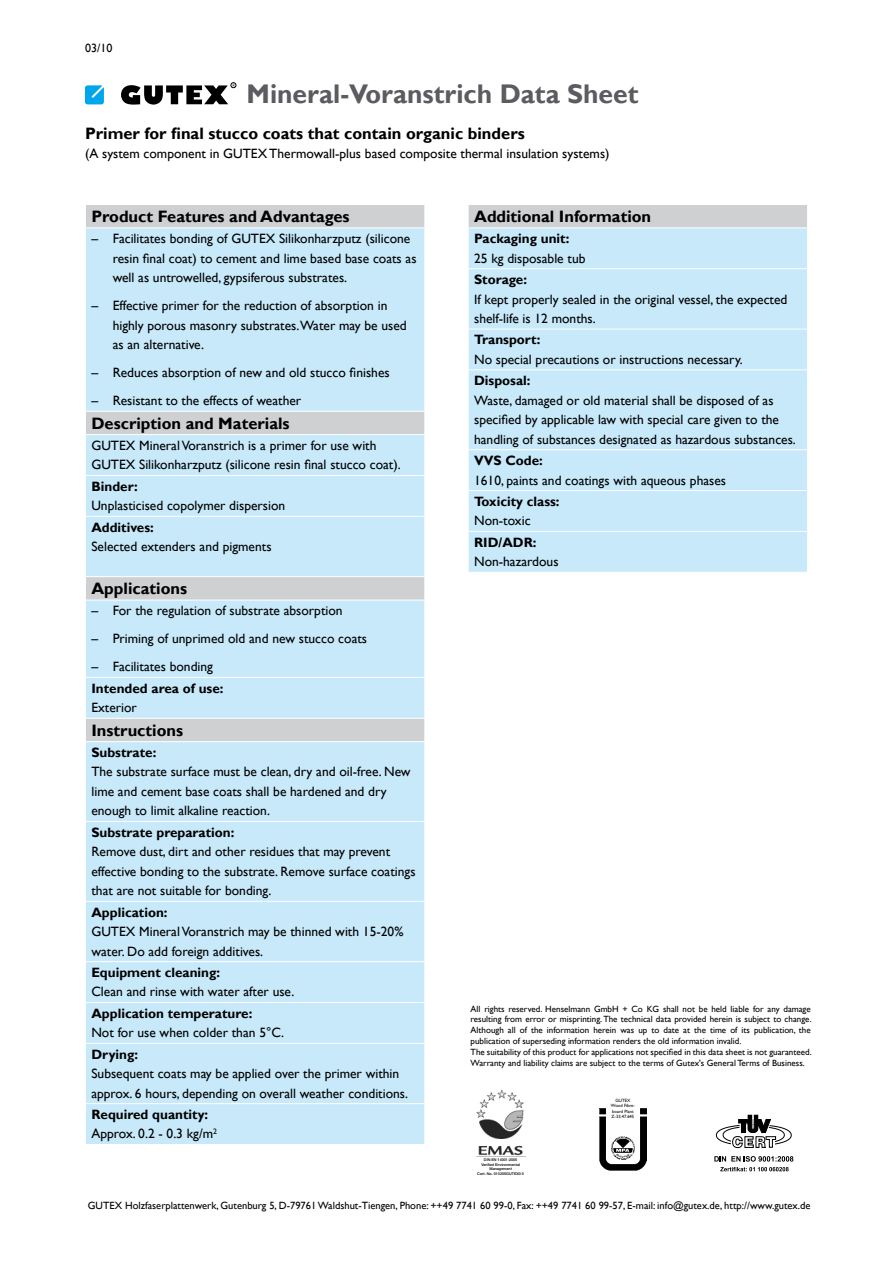
<style>
.page{position:relative;width:893px;height:1263px;background:#fff}
.page>*{position:absolute;margin:0;border:0;box-sizing:border-box;transform-origin:0 0}
.t1{font:700 27px "Gill Sans";color:#5c5b60}
.t2{font:700 16.5px "Gill Sans";color:#000}
.t3{font:13.5px/19.5px "Gill Sans";color:#000}
.t4{font:700 13.5px "Gill Sans";color:#000}
.t5{font:12px "Gill Sans";color:#000}
.t6{font:10.5px "Gill Sans";color:#000}
.t7{font:9px/10.8px "Gill Sans";color:#000}
.t8{font:4.65px/5.6px "Gill Sans";color:#000;text-align:center}
.t9{font:500 3.75px/4.5px "Helvetica Neue";color:#000;text-align:center}
.s1{font-weight:700}
</style>
<div class="page">
<svg style="left:85px;top:85px;width:19px;height:19px"></svg>
<svg style="left:121px;top:82px;width:115px;height:23px"></svg>
<div style="left:86px;top:205px;width:338px;height:22px;background:#ced0d2"></div>
<svg style="left:86px;top:228px;width:338px;height:916px;background:#c7e7f7"></svg>
<svg style="left:424px;top:205px;width:1px;height:22px"></svg>
<svg style="left:424px;top:412px;width:1px;height:22px"></svg>
<hr style="left:85px;top:411px;width:340px;height:1px;background:#fff">
<hr style="left:85px;top:434px;width:340px;height:1px;background:#fff">
<hr style="left:85px;top:475px;width:340px;height:1px;background:#fff">
<hr style="left:85px;top:516px;width:340px;height:1px;background:#fff">
<svg style="left:424px;top:577px;width:1px;height:23px"></svg>
<hr style="left:85px;top:576px;width:340px;height:1px;background:#fff">
<hr style="left:85px;top:600px;width:340px;height:1px;background:#fff">
<hr style="left:85px;top:677px;width:340px;height:1px;background:#fff">
<svg style="left:424px;top:719px;width:1px;height:22px"></svg>
<hr style="left:85px;top:718px;width:340px;height:1px;background:#fff">
<hr style="left:85px;top:741px;width:340px;height:1px;background:#fff">
<hr style="left:85px;top:821px;width:340px;height:1px;background:#fff">
<hr style="left:85px;top:901px;width:340px;height:1px;background:#fff">
<hr style="left:85px;top:961px;width:340px;height:1px;background:#fff">
<hr style="left:85px;top:1002px;width:340px;height:1px;background:#fff">
<hr style="left:85px;top:1043px;width:340px;height:1px;background:#fff">
<hr style="left:85px;top:1103px;width:340px;height:1px;background:#fff">
<div style="left:468px;top:204px;width:339px;height:24px;background:#ced0d2"></div>
<div style="left:469px;top:228px;width:338px;height:344px;background:#c7e9fa"></div>
<svg style="left:468px;top:205px;width:1px;height:22px"></svg>
<hr style="left:468px;top:204px;width:340px;height:1px;background:#fff">
<hr style="left:468px;top:227px;width:340px;height:1px;background:#fff">
<hr style="left:468px;top:268px;width:340px;height:1px;background:#fff">
<hr style="left:468px;top:329px;width:340px;height:1px;background:#fff">
<hr style="left:468px;top:369px;width:340px;height:1px;background:#fff">
<hr style="left:468px;top:449px;width:340px;height:1px;background:#fff">
<hr style="left:468px;top:490px;width:340px;height:1px;background:#fff">
<hr style="left:468px;top:531px;width:340px;height:1px;background:#fff">
<img style="left:600px;top:1108px;width:47px;height:63px">
<img style="left:477px;top:1089px;width:50px;height:68px">
<div style="left:608px;top:1098px;width:30px;height:33px;background:#fff"></div>
<svg style="left:720px;top:1167px;width:69px;height:4px"></svg>
<svg style="left:715px;top:1115px;width:77px;height:33px"></svg>
<svg style="left:714px;top:1156px;width:79px;height:5px"></svg>
<p class="t5" style="left:85px;top:41px;width:29px">03/10</p>
<h1 class="t1" style="left:247px;top:78px;width:393px">Mineral-Voranstrich Data Sheet</h1>
<p class="t2" style="left:85px;top:123px;width:441px">Primer for final stucco coats that contain organic binders</p>
<p class="t3" style="left:85px;top:144px;width:526px">(A system component in GUTEX Thermowall-plus based composite thermal insulation systems)</p>
<p class="t2" style="left:91px;top:206px;width:260px">Product Features and Advantages</p>
<p class="t3" style="left:113px;top:229px;width:305px;text-indent:-21px">– Facilitates bonding of GUTEX Silikonharzputz (silicone resin final coat) to cement and lime based base coats as well as untrowelled, gypsiferous substrates.</p>
<p class="t3" style="left:113px;top:296px;width:295px;text-indent:-21px">– Effective primer for the reduction of absorption in highly porous masonry substrates.Water may be used as an alternative.</p>
<p class="t3" style="left:91px;top:363px;width:300px">– Reduces absorption of new and old stucco finishes</p>
<p class="t3" style="left:91px;top:391px;width:211px">– Resistant to the effects of weather</p>
<p class="t2" style="left:91px;top:413px;width:200px">Description and Materials</p>
<p class="t3" style="left:91px;top:436px;width:311px">GUTEX Mineral Voranstrich is a primer for use with<br>GUTEX Silikonharzputz (silicone resin final stucco coat).</p>
<p class="t4" style="left:91px;top:478px;width:48px">Binder:</p>
<p class="t3" style="left:91px;top:496px;width:195px">Unplasticised copolymer dispersion</p>
<p class="t4" style="left:91px;top:519px;width:64px">Additives:</p>
<p class="t3" style="left:91px;top:537px;width:182px">Selected extenders and pigments</p>
<p class="t2" style="left:91px;top:578px;width:97px">Applications</p>
<p class="t3" style="left:91px;top:601px;width:253px">– For the regulation of substrate absorption</p>
<p class="t3" style="left:91px;top:629px;width:277px">– Priming of unprimed old and new stucco coats</p>
<p class="t3" style="left:91px;top:657px;width:123px">– Facilitates bonding</p>
<p class="t4" style="left:91px;top:680px;width:134px">Intended area of use:</p>
<p class="t3" style="left:91px;top:698px;width:47px">Exterior</p>
<p class="t2" style="left:91px;top:720px;width:93px">Instructions</p>
<p class="t4" style="left:91px;top:744px;width:66px">Substrate:</p>
<p class="t3" style="left:91px;top:762px;width:321px">The substrate surface must be clean, dry and oil-free. New lime and cement base coats shall be hardened and dry enough to limit alkaline reaction.</p>
<p class="t4" style="left:91px;top:824px;width:145px">Substrate preparation:</p>
<p class="t3" style="left:91px;top:842px;width:326px">Remove dust, dirt and other residues that may prevent effective bonding to the substrate. Remove surface coatings that are not suitable for bonding.</p>
<p class="t4" style="left:91px;top:904px;width:78px">Application:</p>
<p class="t3" style="left:91px;top:922px;width:314px">GUTEX Mineral Voranstrich may be thinned with 15-20% water. Do add foreign additives.</p>
<p class="t4" style="left:91px;top:964px;width:130px">Equipment cleaning:</p>
<p class="t3" style="left:91px;top:982px;width:204px">Clean and rinse with water after use.</p>
<p class="t4" style="left:91px;top:1005px;width:162px">Application temperature:</p>
<p class="t3" style="left:91px;top:1023px;width:194px">Not for use when colder than 5°C.</p>
<p class="t4" style="left:91px;top:1046px;width:48px">Drying:</p>
<p class="t3" style="left:91px;top:1064px;width:318px">Subsequent coats may be applied over the primer within approx. 6 hours, depending on overall weather conditions.</p>
<p class="t3" style="left:91px;top:1105px;width:127px"><span class="s1">Required quantity:<br></span>Approx. 0.2 - 0.3 kg/m<sup>2</sup></p>
<p class="t2" style="left:474px;top:206px;width:179px">Additional Information</p>
<p class="t4" style="left:474px;top:231px;width:97px">Packaging unit:</p>
<p class="t3" style="left:474px;top:249px;width:113px">25 kg disposable tub</p>
<p class="t4" style="left:474px;top:271px;width:54px">Storage:</p>
<p class="t3" style="left:474px;top:289px;width:315px">If kept properly sealed in the original vessel, the expected shelf-life is 12 months.</p>
<p class="t4" style="left:474px;top:332px;width:68px">Transport:</p>
<p class="t3" style="left:474px;top:350px;width:270px">No special precautions or instructions necessary.</p>
<p class="t4" style="left:474px;top:372px;width:58px">Disposal:</p>
<p class="t3" style="left:474px;top:391px;width:323px">Waste, damaged or old material shall be disposed of as specified by applicable law with special care given to the handling of substances designated as hazardous substances.</p>
<p class="t4" style="left:474px;top:452px;width:70px">VVS Code:</p>
<p class="t3" style="left:474px;top:470px;width:253px">1610, paints and coatings with aqueous phases</p>
<p class="t4" style="left:474px;top:493px;width:87px">Toxicity class:</p>
<p class="t3" style="left:474px;top:511px;width:58px">Non-toxic</p>
<p class="t4" style="left:474px;top:534px;width:64px">RID/ADR:</p>
<p class="t3" style="left:474px;top:552px;width:86px">Non-hazardous</p>
<p class="t7" style="left:471px;top:1003px;width:343px">All rights reserved. Henselmann GmbH + Co KG shall not be held liable for any damage resulting from error or misprinting. The technical data provided herein is subject to change.<br>Although all of the information herein was up to date at the time of its publication, the publication of superseding information renders the old information invalid.<br>The suitability of this product for applications not specified in this data sheet is not guaranteed.<br>Warranty and liability claims are subject to the terms of Gutex's General Terms of Business.</p>
<p class="t8" style="left:611px;top:1097px;width:26px">GUTEX<br>Wood Fibre&shy;board Plant<br>Z-33.47.645</p>
<p class="t9" style="left:477px;top:1157px;width:48px">DIN EN 14001:2005<br>Verified Environmental<br>Management<br>Cert. No. 010205GUTEX0 0</p>
<p class="t6" style="left:88px;top:1199px;width:724px">GUTEX Holzfaserplattenwerk, Gutenburg 5, D-79761 Waldshut-Tiengen, Phone: ++49 7741 60 99-0, Fax: ++49 7741 60 99-57, E-mail: info@gutex.de, http://www.gutex.de</p>
</div>
